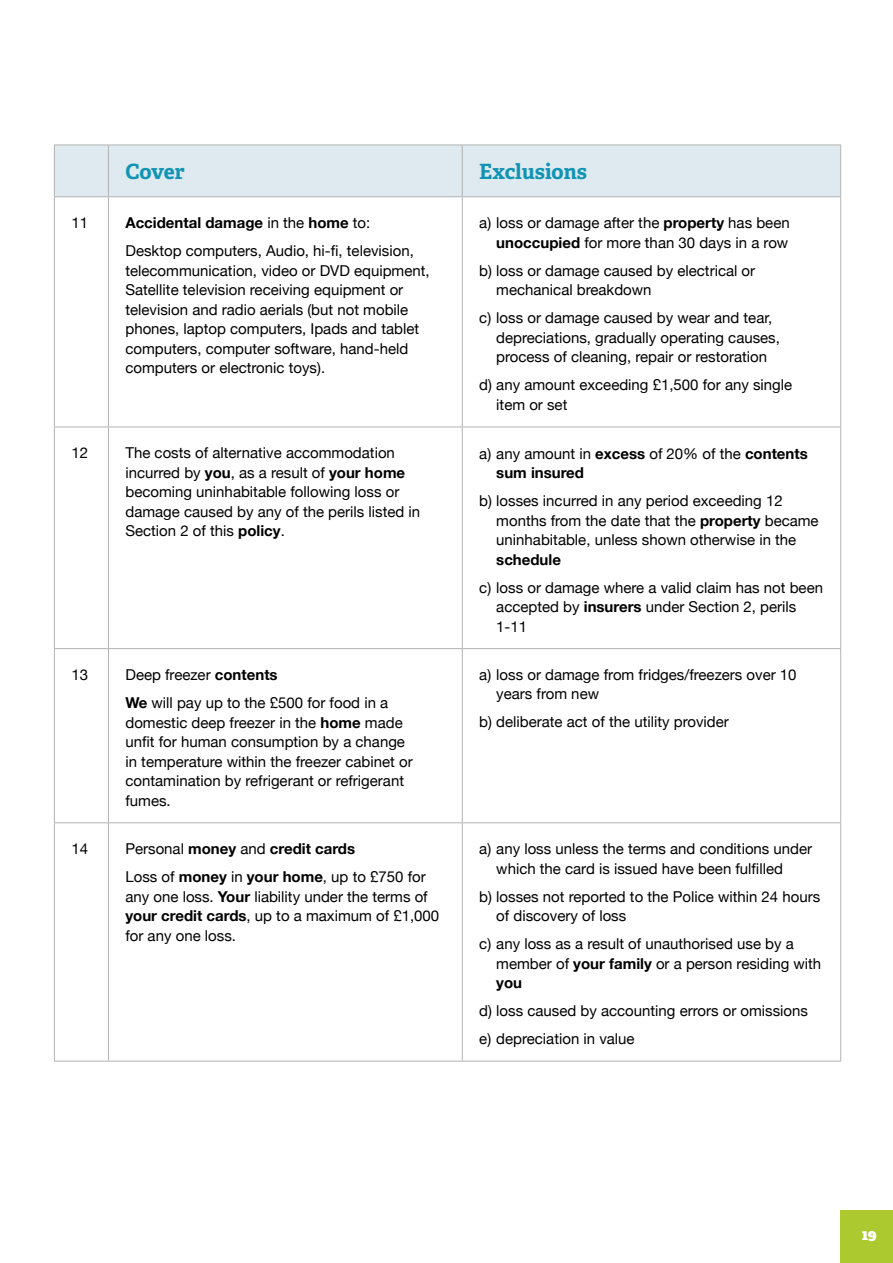
<style>
.page{position:relative;width:893px;height:1263px;background:#fff}
.page>*{position:absolute;margin:0;border:0;box-sizing:border-box;transform-origin:0 0}
.t1{font:700 21px "Adelle";letter-spacing:-.005em;color:#1194b4}
.t2{font:15px/19.5px "Helvetica Neue";color:#000}
.t3{font:700 15px/19.5px "Helvetica Neue";color:#000}
.t4{font:800 15px "Adelle";color:#fff}
.s1{font-weight:700}
.s2{font-weight:400}
</style>
<div class="page">
<div style="left:841px;top:1211px;width:52px;height:52px;background:#acca30"></div>
<div style="left:55px;top:146px;width:785px;height:50px;background:#dee9f0"></div>
<hr style="left:54px;top:145px;width:54px;height:1px;background:#b3b2b2">
<hr style="left:54px;top:145px;width:1px;height:51px;background:#b3b2b2">
<hr style="left:108px;top:145px;width:354px;height:1px;background:#b3b2b2">
<hr style="left:108px;top:145px;width:1px;height:51px;background:#b3b2b2">
<hr style="left:462px;top:145px;width:379px;height:1px;background:#b3b2b2">
<hr style="left:462px;top:145px;width:1px;height:51px;background:#b3b2b2">
<hr style="left:840px;top:145px;width:1px;height:51px;background:#b3b2b2">
<hr style="left:54px;top:196px;width:54px;height:1px;background:#b3b2b2">
<hr style="left:54px;top:197px;width:1px;height:230px;background:#b3b2b2">
<hr style="left:108px;top:196px;width:354px;height:1px;background:#b3b2b2">
<hr style="left:108px;top:197px;width:1px;height:230px;background:#b3b2b2">
<hr style="left:462px;top:196px;width:379px;height:1px;background:#b3b2b2">
<hr style="left:462px;top:197px;width:1px;height:230px;background:#b3b2b2">
<hr style="left:840px;top:197px;width:1px;height:230px;background:#b3b2b2">
<hr style="left:54px;top:427px;width:1px;height:221px;background:#b3b2b2">
<hr style="left:108px;top:427px;width:1px;height:221px;background:#b3b2b2">
<hr style="left:462px;top:427px;width:1px;height:221px;background:#b3b2b2">
<hr style="left:840px;top:427px;width:1px;height:221px;background:#b3b2b2">
<hr style="left:54px;top:649px;width:1px;height:173px;background:#b3b2b2">
<hr style="left:108px;top:649px;width:1px;height:173px;background:#b3b2b2">
<hr style="left:462px;top:649px;width:1px;height:173px;background:#b3b2b2">
<hr style="left:840px;top:649px;width:1px;height:173px;background:#b3b2b2">
<hr style="left:54px;top:823px;width:1px;height:238px;background:#b3b2b2">
<hr style="left:108px;top:823px;width:1px;height:238px;background:#b3b2b2">
<hr style="left:462px;top:823px;width:1px;height:238px;background:#b3b2b2">
<hr style="left:840px;top:823px;width:1px;height:238px;background:#b3b2b2">
<hr style="left:54px;top:427px;width:54px;height:1px;background:#b3b2b2">
<hr style="left:108px;top:427px;width:354px;height:1px;background:#b3b2b2">
<hr style="left:54px;top:648px;width:54px;height:1px;background:#b3b2b2">
<hr style="left:108px;top:648px;width:354px;height:1px;background:#b3b2b2">
<hr style="left:54px;top:822px;width:54px;height:1px;background:#b3b2b2">
<hr style="left:108px;top:822px;width:354px;height:1px;background:#b3b2b2">
<hr style="left:54px;top:1061px;width:54px;height:1px;background:#b3b2b2">
<hr style="left:108px;top:1061px;width:354px;height:1px;background:#b3b2b2">
<hr style="left:462px;top:427px;width:379px;height:1px;background:#b3b2b2">
<hr style="left:462px;top:648px;width:379px;height:1px;background:#b3b2b2">
<hr style="left:462px;top:822px;width:379px;height:1px;background:#b3b2b2">
<hr style="left:462px;top:1061px;width:379px;height:1px;background:#b3b2b2">
<h1 class="t1" style="left:125px;top:158px;width:61px">Cover</h1>
<h1 class="t1" style="left:479px;top:158px;width:109px">Exclusions</h1>
<p class="t2" style="left:71px;top:214px;width:18px">11</p>
<p class="t2" style="left:125px;top:210px;width:290px;line-height:28px"><span class="s1">Accidental damage</span> in the <span class="s1">home</span> to:<br>Desktop computers, Audio, hi-fi, television,</p>
<p class="t2" style="left:125px;top:262px;width:306px">telecommunication, video or DVD equipment, Satellite television receiving equipment or television and radio aerials (but not mobile phones, laptop computers, Ipads and tablet computers, computer software, hand-held computers or electronic toys).</p>
<p class="t2" style="left:479px;top:214px;width:312px;text-align:right">a) loss or damage after the <span class="s1">property</span> has been <span class="s1">unoccupied</span> for more than 30 days in a row</p>
<p class="t2" style="left:496px;top:262px;width:260px;text-indent:-17px">b) loss or damage caused by electrical or mechanical breakdown</p>
<p class="t2" style="left:496px;top:309px;width:285px;text-indent:-17px">c) loss or damage caused by wear and tear, depreciations, gradually operating causes, process of cleaning, repair or restoration</p>
<p class="t2" style="left:496px;top:376px;width:297px;text-indent:-17px">d) any amount exceeding £1,500 for any single item or set</p>
<p class="t2" style="left:71px;top:444px;width:18px">12</p>
<p class="t2" style="left:125px;top:444px;width:296px">The costs of alternative accommodation incurred by <span class="s1">you</span>, as a result of <span class="s1">your home </span>becoming uninhabitable following loss or damage caused by any of the perils listed in Section 2 of this <span class="s1">policy</span>.</p>
<p class="t3" style="left:496px;top:444px;width:313px;text-indent:-17px"><span class="s2">a) any amount in</span> excess <span class="s2">of 20% of the</span> contents sum insured</p>
<p class="t2" style="left:496px;top:492px;width:324px;text-indent:-17px">b) losses incurred in any period exceeding 12 months from the date that the <span class="s1">property</span> became uninhabitable, unless shown otherwise in the</p>
<p class="t3" style="left:496px;top:550px;width:66px">schedule</p>
<p class="t2" style="left:496px;top:578px;width:328px;text-indent:-17px">c) loss or damage where a valid claim has not been accepted by <span class="s1">insurers</span> under Section 2, perils<br>1-11</p>
<p class="t2" style="left:71px;top:666px;width:18px">13</p>
<p class="t2" style="left:125px;top:662px;width:264px;line-height:28px">Deep freezer <span class="s1">contents<br>We</span> will pay up to the £500 for food in a</p>
<p class="t2" style="left:125px;top:713px;width:289px">domestic deep freezer in the <span class="s1">home</span> made unfit for human consumption by a change in temperature within the freezer cabinet or contamination by refrigerant or refrigerant fumes.</p>
<p class="t2" style="left:71px;top:840px;width:18px">14</p>
<p class="t2" style="left:125px;top:836px;width:302px;line-height:28px">Personal <span class="s1">money</span> and <span class="s1">credit cards<br></span>Loss of <span class="s1">money</span> in <span class="s1">your home</span>, up to £750 for</p>
<p class="t2" style="left:125px;top:888px;width:315px">any one loss. <span class="s1">Your</span> liability under the terms of <span class="s1">your credit cards</span>, up to a maximum of £1,000 for any one loss.</p>
<p class="t2" style="left:496px;top:666px;width:302px;text-indent:-17px">a) loss or damage from fridges/freezers over 10 years from new</p>
<p class="t2" style="left:479px;top:713px;width:251px">b) deliberate act of the utility provider</p>
<p class="t2" style="left:496px;top:840px;width:317px;text-indent:-17px">a) any loss unless the terms and conditions under which the card is issued have been fulfilled</p>
<p class="t2" style="left:496px;top:887px;width:325px;text-indent:-17px">b) losses not reported to the Police within 24 hours of discovery of loss</p>
<p class="t2" style="left:496px;top:935px;width:327px;text-indent:-17px">c) any loss as a result of unauthorised use by a member of <span class="s1">your family</span> or a person residing with <span class="s1">you</span></p>
<p class="t2" style="left:479px;top:998px;width:330px;line-height:28px">d) loss caused by accounting errors or omissions e) depreciation in value</p>
<p class="t4" style="left:862px;top:1225px;width:16px">19</p>
</div>
